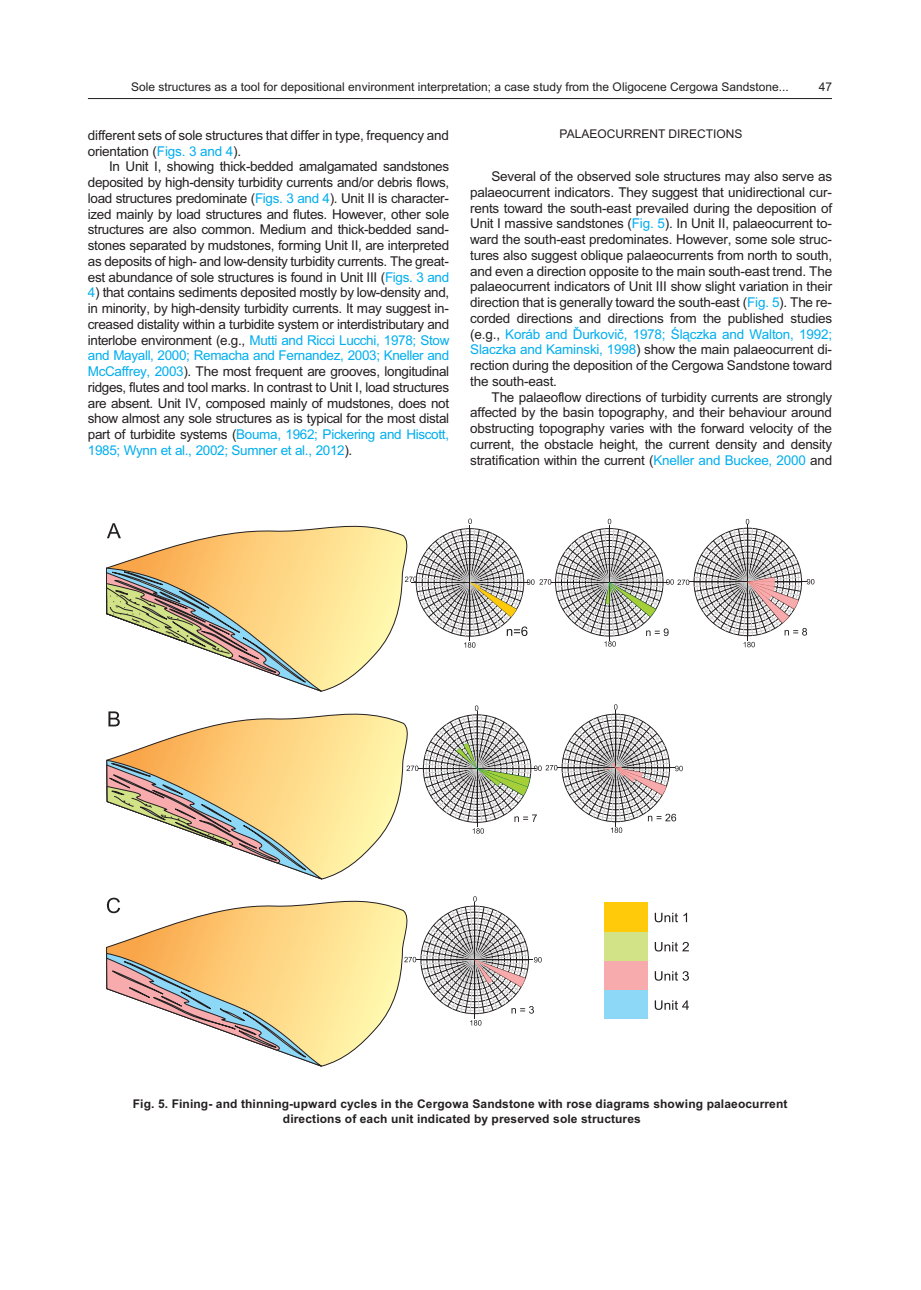
<style>
.page{position:relative;width:921px;height:1290px;background:#fff}
.page>*{position:absolute;margin:0;border:0;box-sizing:border-box;transform-origin:0 0}
.t1{font:13.5px/15.8px "Arial";letter-spacing:-.015em;color:#231f20;text-align:justify}
.t2{font:700 12px/14.4px "Arial";letter-spacing:.01em;color:#231f20;text-align:center}
.t3{font:12px "Arial";color:#231f20}
.s1{color:#00aeef}
</style>
<div class="page">
<hr style="left:88px;top:98px;width:744px;height:1px;background:#231f20">
<svg style="left:322px;top:525px;width:83px;height:167px"></svg>
<svg style="left:108px;top:713px;width:299px;height:167px"></svg>
<svg style="left:106px;top:759px;width:217px;height:121px;background:#eac685"></svg>
<svg style="left:289px;top:900px;width:115px;height:167px"></svg>
<svg style="left:106px;top:791px;width:183px;height:162px"></svg>
<svg style="left:106px;top:953px;width:217px;height:114px"></svg>
<svg style="left:106px;top:523px;width:216px;height:169px"></svg>
<svg style="left:108px;top:711px;width:12px;height:15px"></svg>
<svg style="left:107px;top:898px;width:13px;height:15px"></svg>
<svg style="left:470px;top:1020px;width:12px;height:6px"></svg>
<hr style="left:475px;top:960px;width:1px;height:58px;background:#231f20">
<svg style="left:405px;top:519px;width:409px;height:129px"></svg>
<svg style="left:407px;top:704px;width:276px;height:130px"></svg>
<svg style="left:404px;top:896px;width:138px;height:118px"></svg>
<div style="left:605px;top:990px;width:43px;height:29px;background:#8dd7f7"></div>
<div style="left:605px;top:961px;width:43px;height:29px;background:#f8abad"></div>
<div style="left:605px;top:932px;width:43px;height:29px;background:#d2e287"></div>
<div style="left:605px;top:903px;width:43px;height:29px;background:#feca0a"></div>
<svg style="left:655px;top:913px;width:34px;height:97px"></svg>
<p class="t3" style="left:131px;top:83px;width:659px">Sole structures as a tool for depositional environment interpretation; a case study from the Oligocene Cergowa Sandstone...</p>
<p class="t3" style="left:819px;top:83px;width:15px">47</p>
<p class="t1" style="left:88px;top:129px;width:363px">dif fer ent sets of sole struc tures that dif fer in type, fre quency and ori en ta tion (<span class="s1">Figs. 3 and 4</span>).</p>
<p class="t1" style="left:88px;top:160px;width:363px;text-indent:21px">In Unit I, showing thick-bed ded amal gam ated sand stones de pos ited by high-den sity tur bid ity cur rents and/or de bris flows, load struc tures pre dom i nate (<span class="s1">Figs. 3 and 4</span>). Unit II is char ac ter - ized mainly by load structures and flutes. However, other sole structures are also com mon. Me dium and thick-bed ded sand - stones sep a rated by mudstones, form ing Unit II, are in ter preted as de pos its of high- and low-den sity tur bid ity cur rents. The great - est abun dance of sole struc tures is found in Unit III (<span class="s1">Figs. 3 and</span></p>
<p class="t1" style="left:88px;top:286px;width:363px"><span class="s1">4</span>) that con tains sed i ments de pos ited mostly by low-den sity and, in mi nor ity, by high-den sity tur bid ity cur rents. It may sug gest in - creased distality within a turbidite sys tem or interdistri butary and interlobe en vi ron ment (e.g., <span class="s1">Mutti and Ricci Lucchi, 1978; Stow and Mayall, 2000; Remacha and Fernandez, 2003; Kneller and McCaffrey, 2003</span>). The most fre quent are grooves, lon gi tu di nal ridges, flutes and tool marks. In con trast to Unit I, load struc tures are ab sent. Unit IV, com posed mainly of mud stones, does not show al most any sole struc tures as is typ i cal for the most distal part of turbidite sys tems (<span class="s1">Bouma, 1962; Pickering and Hiscott, 1985; Wynn et al., 2002; Sum ner et al., 2012</span>).</p>
<p class="t3" style="left:560px;top:129px;width:184px">PALAEOCURRENT DIRECTIONS</p>
<p class="t1" style="left:470px;top:170px;width:364px;text-indent:21px">Sev eral of the ob served sole structures may also serve as palaeocurrent in di ca tors. They sug gest that uni di rec tional cur - rents to ward the south-east pre vailed dur ing the de po si tion of Unit I mas sive sand stones (<span class="s1">Fig. 5</span>). In Unit II, palaeocurrent to - ward the south-east pre dom i nates. However, some sole struc - tures also sug gest oblique palaeocurrents from north to south, and even a di rec tion op po site to the main south-east trend. The palaeocurrent in di ca tors of Unit III show slight vari a tion in their di rec tion that is gen er ally to ward the south-east (<span class="s1">Fig. 5</span>). The re - corded di rec tions and di rec tions from the pub lished stud ies (e.g., <span class="s1">Koráb and Ïurkoviè, 1978; Œl¹czka and Walton, 1992; Slaczka and Kaminski, 1998</span>) show the main palaeocurrent di - rec tion dur ing the de po si tion of the Cergowa Sand stone to ward the south-east.</p>
<p class="t1" style="left:470px;top:390px;width:364px;text-indent:21px">The palaeoflow di rec tions of tur bid ity cur rents are strongly af fected by the ba sin to pog ra phy, and their be hav iour around ob struct ing to pog ra phy var ies with the for ward ve loc ity of the cur rent, the ob sta cle height, the cur rent den sity and den sity strat i fi ca tion within the cur rent (<span class="s1">Kneller and Buckee, 2000</span> and</p>
<p class="t2" style="left:133px;top:1098px;width:656px">Fig. 5. Fin ing- and thin ning-up ward cy cles in the Cergowa Sand stone with rose dia grams showing palaeocurrent di rec tions of each unit indi cated by pre served sole struc tures</p>
</div>
